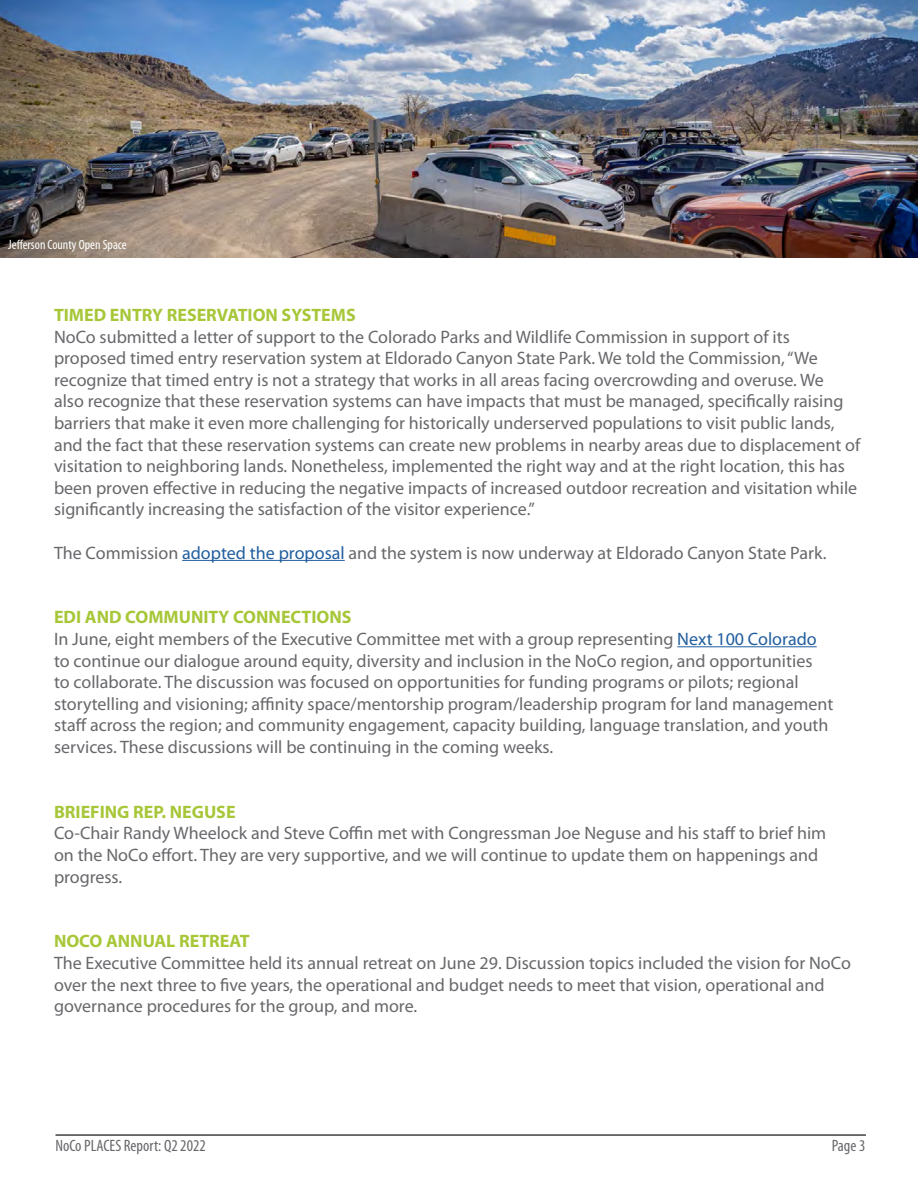
<style>
.page{position:relative;width:918px;height:1188px;background:#fff}
.page>*{position:absolute;margin:0;border:0;box-sizing:border-box;transform-origin:0 0}
.t1{font:18px/21.6px "Myriad Pro";color:#67686b}
.t2{font:700 18px "Myriad Pro";color:#a7c739}
.t3{font:condensed 16.5px "Myriad Pro";color:#67686b}
.t4{font:condensed 13.5px "Myriad Pro";color:#fff}
.s1{color:#215e9e}
.s2{font-weight:700;color:#a7c739}
</style>
<div class="page">
<img style="left:0;top:0;width:918px;height:258px">
<hr style="left:182px;top:560px;width:163px;height:1px;background:#215e9e">
<hr style="left:677px;top:646px;width:140px;height:1px;background:#215e9e">
<hr style="left:56px;top:1134px;width:810px;height:2px;background:#000">
<p class="t4" style="left:8px;top:236px;width:120px">Jefferson County Open Space</p>
<p class="t2" style="left:54px;top:303px;width:303px">TIMED ENTRY RESERVATION SYSTEMS</p>
<p class="t1" style="left:54px;top:325px;width:808px">NoCo submitted a letter of support to the Colorado Parks and Wildlife Commission in support of its proposed timed entry reservation system at Eldorado Canyon State Park. We told the Commission, “We recognize that timed entry is not a strategy that works in all areas facing overcrowding and overuse. We<br>also recognize that these reservation systems can have impacts that must be managed, specifically raising barriers that make it even more challenging for historically underserved populations to visit public lands, and the fact that these reservation systems can create new problems in nearby areas due to displacement of visitation to neighboring lands. Nonetheless, implemented the right way and at the right location, this has been proven effective in reducing the negative impacts of increased outdoor recreation and visitation while significantly increasing the satisfaction of the visitor experience.”</p>
<p class="t1" style="left:54px;top:541px;width:774px">The Commission <span class="s1">adopted the proposal</span> and the system is now underway at Eldorado Canyon State Park.</p>
<p class="t1" style="left:54px;top:606px;width:781px"><span class="s2">EDI AND COMMUNITY CONNECTIONS<br></span>In June, eight members of the Executive Committee met with a group representing <span class="s1">Next 100 Colorado </span>to continue our dialogue around equity, diversity and inclusion in the NoCo region, and opportunities<br>to collaborate. The discussion was focused on opportunities for funding programs or pilots; regional storytelling and visioning; affinity space/mentorship program/leadership program for land management staff across the region; and community engagement, capacity building, language translation, and youth services. These discussions will be continuing in the coming weeks.</p>
<p class="t2" style="left:54px;top:800px;width:183px">BRIEFING REP. NEGUSE</p>
<p class="t1" style="left:54px;top:822px;width:774px">Co-Chair Randy Wheelock and Steve Coffin met with Congressman Joe Neguse and his staff to brief him on the NoCo effort. They are very supportive, and we will continue to update them on happenings and progress.</p>
<p class="t2" style="left:54px;top:930px;width:197px">NOCO ANNUAL RETREAT</p>
<p class="t1" style="left:54px;top:952px;width:798px">The Executive Committee held its annual retreat on June 29. Discussion topics included the vision for NoCo over the next three to five years, the operational and budget needs to meet that vision, operational and governance procedures for the group, and more.</p>
<p class="t3" style="left:56px;top:1135px;width:152px">NoCo PLACES Report: Q2 2022</p>
<p class="t3" style="left:832px;top:1136px;width:35px">Page 3</p>
</div>
